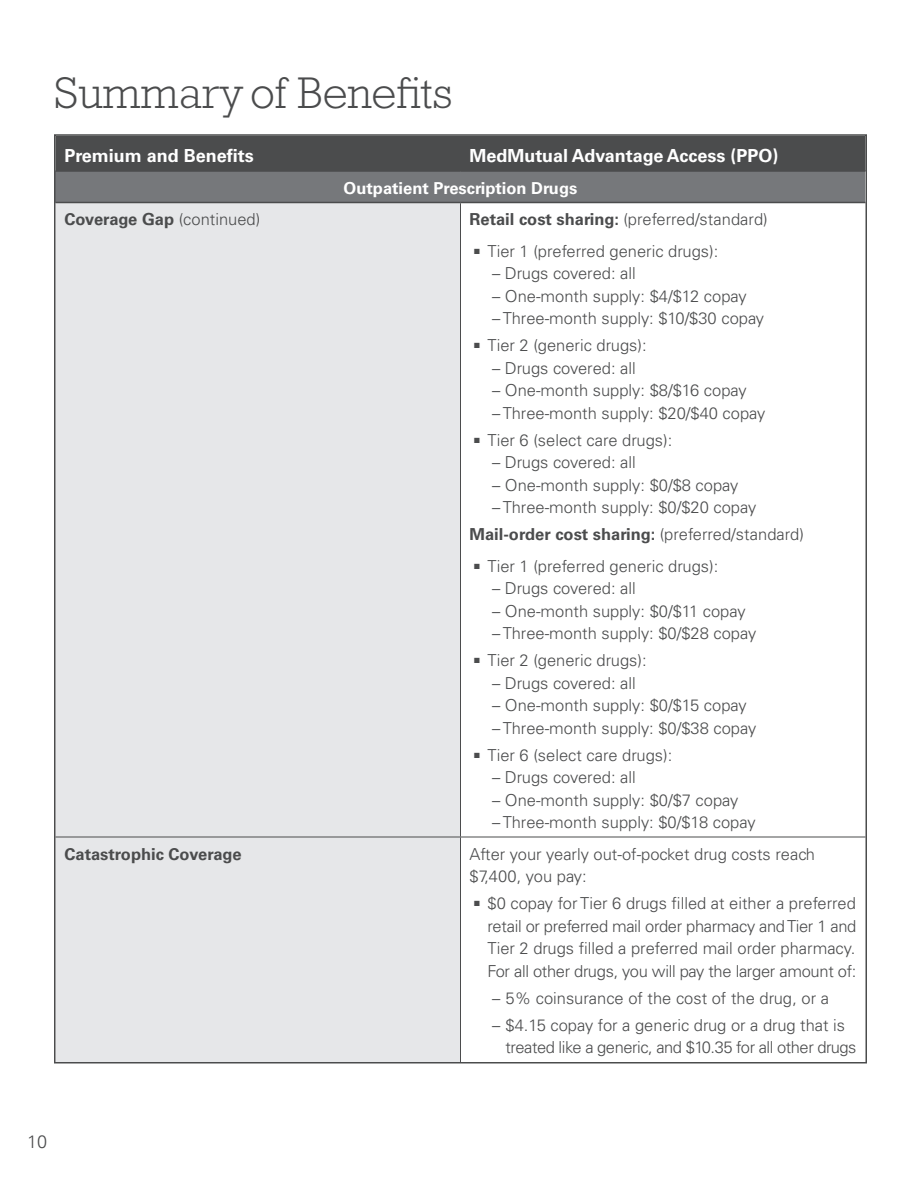
<style>
.page{position:relative;width:918px;height:1188px;background:#fff}
.page>*{position:absolute;margin:0;border:0;box-sizing:border-box;transform-origin:0 0}
.t1{font:300 45px "Rockwell Std";color:#4b4c4d}
.t2{font:700 18px "Univers LT Std";color:#fff}
.t3{font:300 18px "Univers LT Std";color:#4b4c4d}
.t4{font:300 16.5px/22.5px "Univers LT Std";color:#4b4c4d}
.t5{font:700 16.5px "Univers LT Std";color:#4b4c4d}
.t6{font:300 16.5px/22.5px "Univers LT Std";letter-spacing:-.03em;color:#4b4c4d}
.t7{font:700 16.5px "Univers LT Std";color:#fff}
.s1{font-weight:300}
.s2{font-weight:700}
</style>
<div class="page">
<div style="left:57px;top:137px;width:807px;height:33px;background:#4b4c4d"></div>
<div style="left:56px;top:171px;width:810px;height:31px;background:#76787b"></div>
<div style="left:57px;top:203px;width:403px;height:858px;background:#e6e7e9"></div>
<hr style="left:56px;top:170px;width:404px;height:2px;background:#4b4c4d">
<hr style="left:460px;top:170px;width:406px;height:2px;background:#4b4c4d">
<hr style="left:56px;top:202px;width:404px;height:1px;background:#4b4c4d">
<hr style="left:460px;top:202px;width:406px;height:1px;background:#4b4c4d">
<hr style="left:460px;top:203px;width:1px;height:634px;background:#4b4c4d">
<hr style="left:56px;top:837px;width:404px;height:1px;background:#4b4c4d">
<hr style="left:460px;top:837px;width:406px;height:1px;background:#4b4c4d">
<hr style="left:460px;top:837px;width:1px;height:225px;background:#4b4c4d">
<h1 class="t1" style="left:54px;top:67px;width:400px">Summary of Benefits</h1>
<p class="t2" style="left:64px;top:145px;width:191px">Premium and Benefits</p>
<p class="t2" style="left:470px;top:145px;width:311px">MedMutual Advantage Access (PPO)</p>
<p class="t7" style="left:344px;top:178px;width:235px">Outpatient Prescription Drugs</p>
<p class="t5" style="left:64px;top:210px;width:197px">Coverage Gap <span class="s1">(continued)</span></p>
<p class="t4" style="left:470px;top:208px;width:300px"><span class="s2">Retail cost sharing:</span> (preferred/standard)</p>
<p class="t4" style="left:474px;top:239px;width:246px">■ Tier 1 (preferred generic drugs):</p>
<p class="t4" style="left:492px;top:262px;width:145px">– Drugs covered: all</p>
<p class="t4" style="left:492px;top:284px;width:256px">– One-month supply: $4/$12 copay</p>
<p class="t4" style="left:492px;top:307px;width:274px">– Three-month supply: $10/$30 copay</p>
<p class="t4" style="left:474px;top:334px;width:174px">■ Tier 2 (generic drugs):</p>
<p class="t4" style="left:492px;top:356px;width:145px">– Drugs covered: all</p>
<p class="t4" style="left:492px;top:379px;width:256px">– One-month supply: $8/$16 copay</p>
<p class="t4" style="left:492px;top:401px;width:275px">– Three-month supply: $20/$40 copay</p>
<p class="t4" style="left:474px;top:428px;width:200px">■ Tier 6 (select care drugs):</p>
<p class="t4" style="left:492px;top:451px;width:145px">– Drugs covered: all</p>
<p class="t4" style="left:492px;top:473px;width:248px">– One-month supply: $0/$8 copay</p>
<p class="t4" style="left:492px;top:496px;width:266px">– Three-month supply: $0/$20 copay</p>
<p class="t5" style="left:470px;top:525px;width:336px">Mail-order cost sharing: <span class="s1">(preferred/standard)</span></p>
<p class="t4" style="left:474px;top:554px;width:246px">■ Tier 1 (preferred generic drugs):</p>
<p class="t4" style="left:492px;top:577px;width:145px">– Drugs covered: all</p>
<p class="t4" style="left:492px;top:599px;width:255px">– One-month supply: $0/$11 copay</p>
<p class="t4" style="left:492px;top:622px;width:266px">– Three-month supply: $0/$28 copay</p>
<p class="t4" style="left:474px;top:649px;width:174px">■ Tier 2 (generic drugs):</p>
<p class="t4" style="left:492px;top:671px;width:145px">– Drugs covered: all</p>
<p class="t4" style="left:492px;top:694px;width:256px">– One-month supply: $0/$15 copay</p>
<p class="t4" style="left:492px;top:716px;width:266px">– Three-month supply: $0/$38 copay</p>
<p class="t4" style="left:474px;top:743px;width:200px">■ Tier 6 (select care drugs):</p>
<p class="t4" style="left:492px;top:766px;width:145px">– Drugs covered: all</p>
<p class="t4" style="left:492px;top:788px;width:248px">– One-month supply: $0/$7 copay</p>
<p class="t4" style="left:492px;top:811px;width:265px">– Three-month supply: $0/$18 copay</p>
<p class="t5" style="left:64px;top:844px;width:179px">Catastrophic Coverage</p>
<p class="t4" style="left:470px;top:842px;width:347px">After your yearly out-of-pocket drug costs reach $7,400, you pay:</p>
<p class="t4" style="left:488px;top:892px;width:371px;text-align:justify;text-indent:-14px">■ $0 copay for Tier 6 drugs filled at either a preferred retail or preferred mail order pharmacy and Tier 1 and Tier 2 drugs filled a preferred mail order pharmacy.<br>For all other drugs, you will pay the larger amount of:</p>
<p class="t4" style="left:492px;top:986px;width:339px">– 5% coinsurance of the cost of the drug, or a</p>
<p class="t6" style="left:506px;top:1013px;width:353px;text-indent:-13px">– $4.15 copay for a generic drug or a drug that is treated like a generic, and $10.35 for all other drugs</p>
<p class="t3" style="left:27px;top:1130px;width:22px">10</p>
</div>
